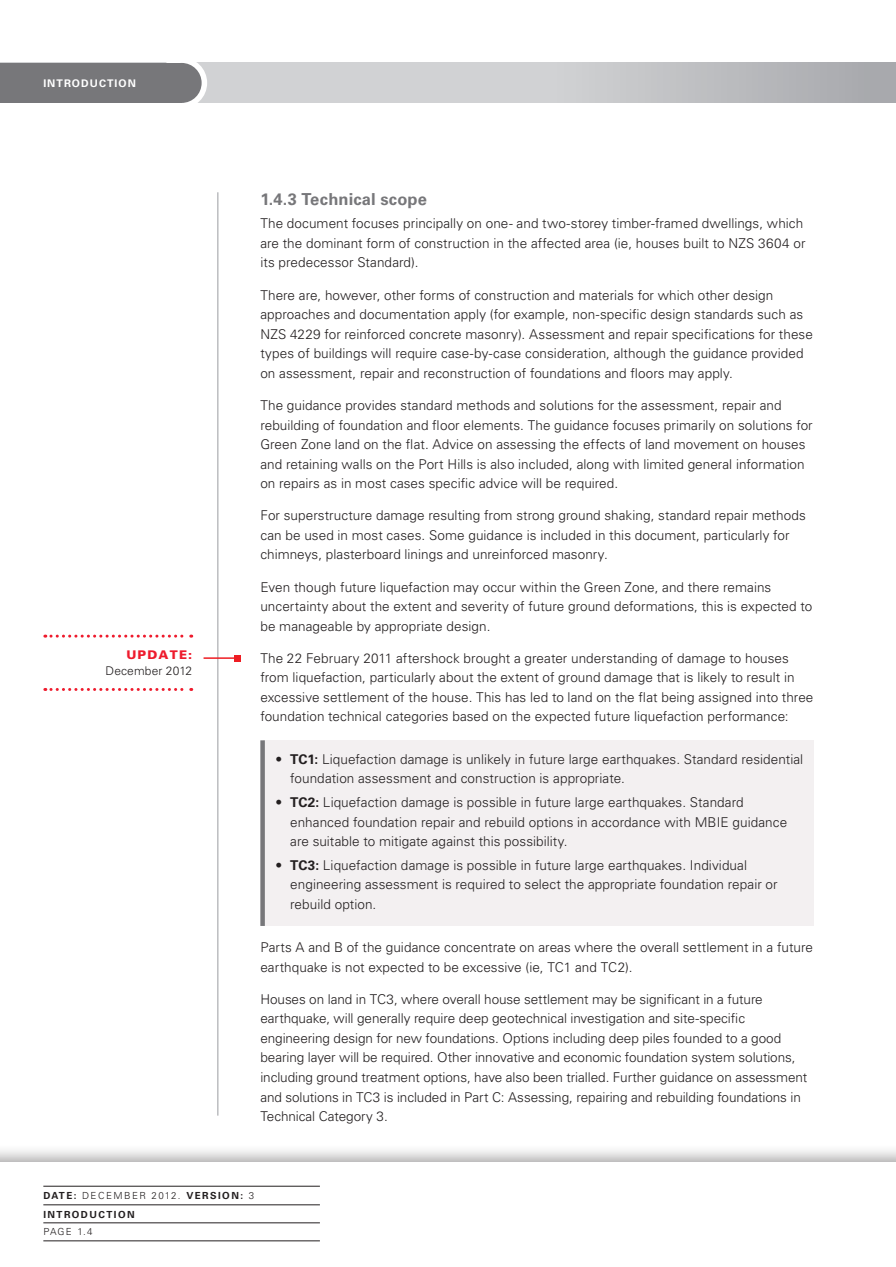
<style>
.page{position:relative;width:896px;height:1267px;background:#fff}
.page>*{position:absolute;margin:0;border:0;box-sizing:border-box;transform-origin:0 0}
.Subhead_2_Intro{font:700 16.5px "Univers LT";letter-spacing:.01em;color:#77777a}
.Body_Copy{font:300 13.5px/19.5px "Univers LT";letter-spacing:.005em;color:#231f20}
.t1{font:300 12px/16.5px "Univers LT";letter-spacing:.01em;color:#231f20;text-align:right}
.t2{font:700 10.5px "Univers LT";letter-spacing:.1em;color:#fff}
.t3{font:300 9.75px "Univers LT";letter-spacing:.15em;color:#231f20}
.t4{font:700 9.75px "Univers LT";letter-spacing:.15em;color:#231f20}
.s1{font-family:"Univers";font-weight:900;color:#ee1b2d}
.s2{font-weight:700}
</style>
<div class="page">
<div style="left:0;top:1143px;width:895px;height:123px;background:#231f20;opacity:.4"></div>
<div style="left:0;top:1162px;width:895px;height:104px;background:#fff"></div>
<hr style="left:217px;top:192px;width:1px;height:923px;background:#bcbdc0">
<hr style="left:894px;top:63px;width:1px;height:40px;background:#a8a9ad">
<svg style="left:198px;top:63px;width:696px;height:40px"></svg>
<div style="left:156px;top:57px;width:51px;height:51px;background:#fff;border-radius:50%"></div>
<div style="left:0;top:63px;width:182px;height:40px;background:#77777a"></div>
<div style="left:162px;top:63px;width:40px;height:40px;background:#77777a;border-radius:50%"></div>
<div style="left:262px;top:740px;width:551px;height:185px;background:#f3f0f1"></div>
<div style="left:260px;top:740px;width:5px;height:185px;background:#77777a"></div>
<svg style="left:45px;top:634px;width:147px;height:3px"></svg>
<svg style="left:45px;top:688px;width:147px;height:2px"></svg>
<hr style="left:203px;top:657px;width:34px;height:1px;background:#ee1d23">
<svg style="left:234px;top:655px;width:6px;height:6px"></svg>
<hr style="left:43px;top:1185px;width:277px;height:1px;background:#231f20">
<hr style="left:43px;top:1204px;width:277px;height:1px;background:#231f20">
<hr style="left:43px;top:1222px;width:277px;height:1px;background:#231f20">
<hr style="left:43px;top:1240px;width:277px;height:1px;background:#231f20">
<p class="t2" style="left:43px;top:77px;width:94px">INTRODUCTION</p>
<p class="t2" style="left:43px;top:77px;width:108px">1. INTRODUCTION</p>
<p class="t1" style="left:105px;top:646px;width:88px"><span class="s1">UPDATE:<br></span>December 2012</p>
<p class="Subhead_2_Intro" style="left:260px;top:189px;width:168px">1.4.3 Technical scope</p>
<p class="Body_Copy" style="left:260px;top:214px;width:546px">The document focuses principally on one- and two-storey timber-framed dwellings, which are the dominant form of construction in the affected area (ie, houses built to NZS 3604 or its predecessor Standard).</p>
<p class="Body_Copy" style="left:260px;top:285px;width:554px">There are, however, other forms of construction and materials for which other design approaches and documentation apply (for example, non-specific design standards such as NZS 4229 for reinforced concrete masonry). Assessment and repair specifications for these types of buildings will require case-by-case consideration, although the guidance provided on assessment, repair and reconstruction of foundations and floors may apply.</p>
<p class="Body_Copy" style="left:260px;top:395px;width:554px">The guidance provides standard methods and solutions for the assessment, repair and rebuilding of foundation and floor elements. The guidance focuses primarily on solutions for Green Zone land on the flat. Advice on assessing the effects of land movement on houses and retaining walls on the Port Hills is also included, along with limited general information on repairs as in most cases specific advice will be required.</p>
<p class="Body_Copy" style="left:260px;top:505px;width:547px">For superstructure damage resulting from strong ground shaking, standard repair methods can be used in most cases. Some guidance is included in this document, particularly for chimneys, plasterboard linings and unreinforced masonry.</p>
<p class="Body_Copy" style="left:260px;top:577px;width:553px">Even though future liquefaction may occur within the Green Zone, and there remains uncertainty about the extent and severity of future ground deformations, this is expected to be manageable by appropriate design.</p>
<p class="Body_Copy" style="left:260px;top:648px;width:554px">The 22 February 2011 aftershock brought a greater understanding of damage to houses from liquefaction, particularly about the extent of ground damage that is likely to result in excessive settlement of the house. This has led to land on the flat being assigned into three foundation technical categories based on the expected future liquefaction performance:</p>
<p class="Body_Copy" style="left:290px;top:749px;width:514px;text-indent:-15px">• <span class="s2">TC1:</span> Liquefaction damage is unlikely in future large earthquakes. Standard residential foundation assessment and construction is appropriate.</p>
<p class="Body_Copy" style="left:290px;top:792px;width:498px;text-indent:-15px">• <span class="s2">TC2:</span> Liquefaction damage is possible in future large earthquakes. Standard enhanced foundation repair and rebuild options in accordance with MBIE guidance are suitable to mitigate against this possibility.</p>
<p class="Body_Copy" style="left:290px;top:855px;width:489px;text-indent:-15px">• <span class="s2">TC3:</span> Liquefaction damage is possible in future large earthquakes. Individual engineering assessment is required to select the appropriate foundation repair or rebuild option.</p>
<p class="Body_Copy" style="left:260px;top:937px;width:554px">Parts A and B of the guidance concentrate on areas where the overall settlement in a future earthquake is not expected to be excessive (ie, TC1 and TC2).</p>
<p class="Body_Copy" style="left:260px;top:989px;width:548px">Houses on land in TC3, where overall house settlement may be significant in a future earthquake, will generally require deep geotechnical investigation and site-specific engineering design for new foundations. Options including deep piles founded to a good bearing layer will be required. Other innovative and economic foundation system solutions, including ground treatment options, have also been trialled. Further guidance on assessment and solutions in TC3 is included in Part C: Assessing, repairing and rebuilding foundations in Technical Category 3.</p>
<p class="t3" style="left:43px;top:1189px;width:212px"><span class="s2">DATE:</span> DECEMBER 2012. <span class="s2">VERSION:</span> 3</p>
<p class="t3" style="left:43px;top:1225px;width:51px">PAGE 1.4</p>
<p class="t4" style="left:43px;top:1208px;width:93px">INTRODUCTION</p>
</div>
